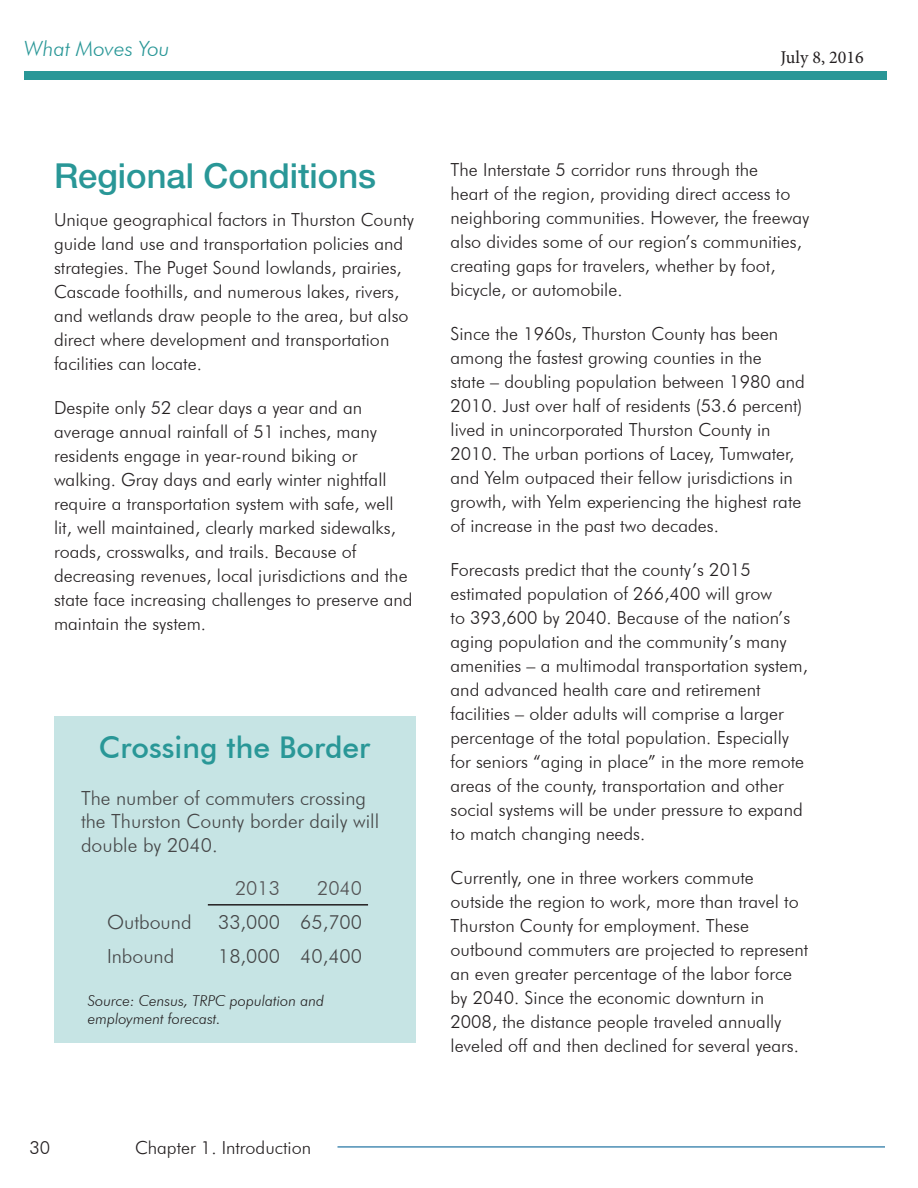
<style>
.page{position:relative;width:918px;height:1188px;background:#fff}
.page>*{position:absolute;margin:0;border:0;box-sizing:border-box;transform-origin:0 0}
.t1{font:500 34.5px "Helvetica Neue LT Std";color:#299797}
.t2{font:500 30px "Futura BT";color:#299797}
.t3{font:italic 300 21px "Futura BT";color:#299797}
.t4{font:300 19.5px/23.4px "Futura BT";color:#454647}
.t5{font:300 19.5px "Futura BT";color:#535355}
.Body_Paragraph{font:300 18px/24px "Futura BT";color:#231f20}
.t6{font:18px "Minion Pro";color:#231f20}
.t7{font:italic 300 15px/18px "Futura BT";color:#231f20}
</style>
<div class="page">
<div style="left:24px;top:71px;width:863px;height:9px;background:#299797"></div>
<hr style="left:338px;top:1146px;width:547px;height:1px;background:#10689b">
<div style="left:54px;top:716px;width:361px;height:327px;background:#c6e4e4"></div>
<hr style="left:208px;top:904px;width:78px;height:2px;background:#231f20">
<hr style="left:286px;top:904px;width:82px;height:2px;background:#231f20">
<p class="t3" style="left:24px;top:36px;width:147px">What Moves You</p>
<p class="t6" style="left:781px;top:45px;width:85px">July 8, 2016</p>
<h1 class="t1" style="left:54px;top:155px;width:324px">Regional Conditions</h1>
<p class="Body_Paragraph" style="left:54px;top:207px;width:362px">Unique geographical factors in Thurston County guide land use and transportation policies and strategies. The Puget Sound lowlands, prairies, Cascade foothills, and numerous lakes, rivers, and wetlands draw people to the area, but also direct where development and transportation facilities can locate.</p>
<p class="Body_Paragraph" style="left:54px;top:395px;width:360px">Despite only 52 clear days a year and an average annual rainfall of 51 inches, many residents engage in year-round biking or walking. Gray days and early winter nightfall require a transportation system with safe, well lit, well maintained, clearly marked sidewalks, roads, crosswalks, and trails. Because of decreasing revenues, local jurisdictions and the state face increasing challenges to preserve and maintain the system.</p>
<p class="t2" style="left:99px;top:729px;width:273px">Crossing the Border</p>
<p class="t4" style="left:81px;top:786px;width:300px">The number of commuters crossing the Thurston County border daily will double by 2040.</p>
<p class="t5" style="left:235px;top:877px;width:46px">2013</p>
<p class="t5" style="left:317px;top:877px;width:46px">2040</p>
<p class="t4" style="left:107px;top:910px;width:86px">Outbound</p>
<p class="t4" style="left:218px;top:910px;width:145px">33,000 65,700</p>
<p class="t4" style="left:107px;top:944px;width:69px">Inbound</p>
<p class="t4" style="left:218px;top:944px;width:145px">18,000 40,400</p>
<p class="t7" style="left:88px;top:991px;width:238px">Source: Census, TRPC population and employment forecast.</p>
<p class="Body_Paragraph" style="left:29px;top:1135px;width:22px">30</p>
<p class="Body_Paragraph" style="left:135px;top:1135px;width:178px">Chapter 1. Introduction</p>
<p class="Body_Paragraph" style="left:451px;top:157px;width:360px">The Interstate 5 corridor runs through the<br>heart of the region, providing direct access to neighboring communities. However, the freeway also divides some of our region’s communities, creating gaps for travelers, whether by foot, bicycle, or automobile.</p>
<p class="Body_Paragraph" style="left:451px;top:321px;width:356px">Since the 1960s, Thurston County has been among the fastest growing counties in the<br>state – doubling population between 1980 and 2010. Just over half of residents (53.6 percent) lived in unincorporated Thurston County in 2010. The urban portions of Lacey, Tumwater, and Yelm outpaced their fellow jurisdictions in growth, with Yelm experiencing the highest rate of increase in the past two decades.</p>
<p class="Body_Paragraph" style="left:451px;top:558px;width:359px">Forecasts predict that the county’s 2015 estimated population of 266,400 will grow<br>to 393,600 by 2040. Because of the nation’s aging population and the community’s many amenities – a multimodal transportation system, and advanced health care and retirement facilities – older adults will comprise a larger percentage of the total population. Especially for seniors “aging in place” in the more remote areas of the county, transportation and other social systems will be under pressure to expand to match changing needs.</p>
<p class="Body_Paragraph" style="left:451px;top:866px;width:359px">Currently, one in three workers commute outside the region to work, more than travel to Thurston County for employment. These outbound commuters are projected to represent an even greater percentage of the labor force by 2040. Since the economic downturn in 2008, the distance people traveled annually leveled off and then declined for several years.</p>
</div>
